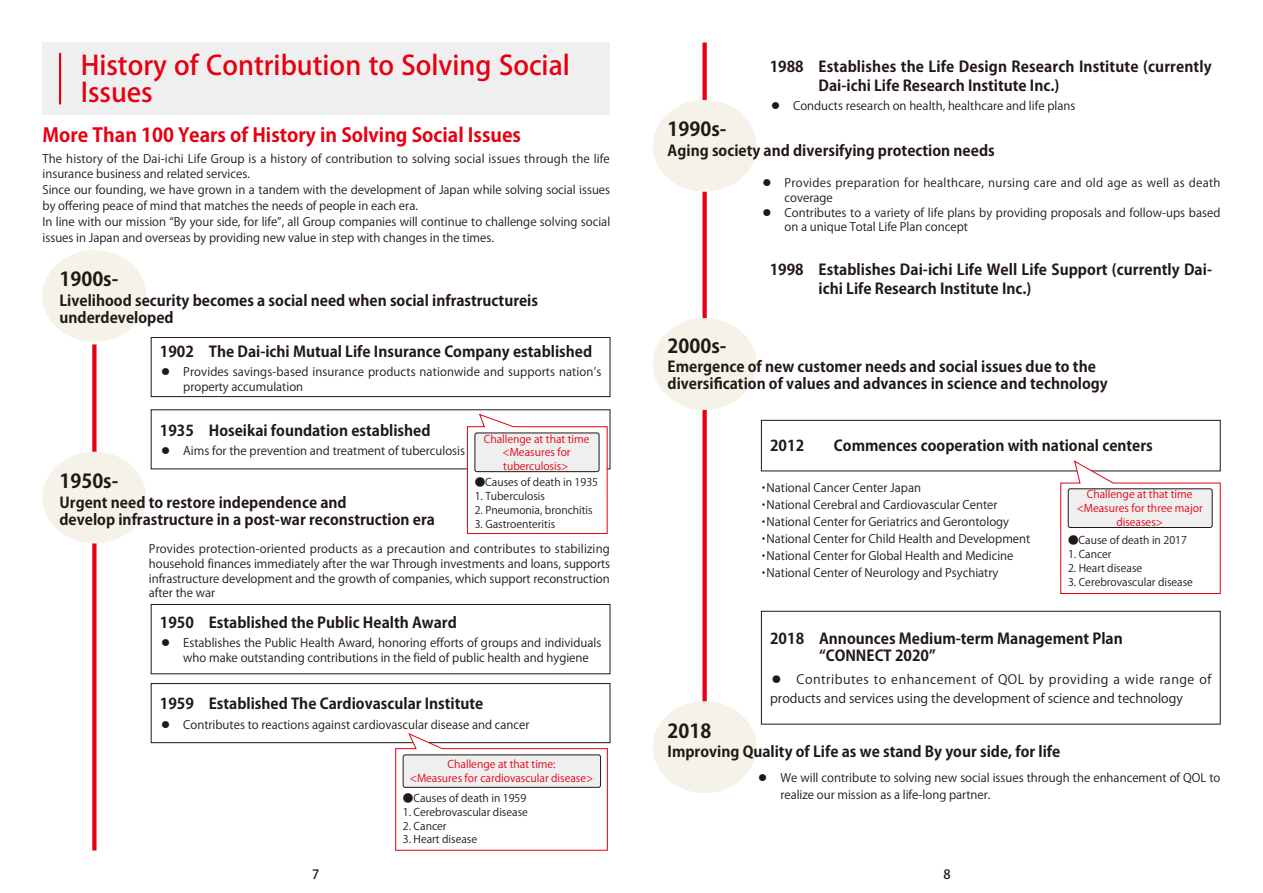
<style>
.page{position:relative;width:1263px;height:893px;background:#fff}
.page>*{position:absolute;margin:0;border:0;box-sizing:border-box;transform-origin:0 0}
.t1{font:500 26.55px/26.5px "Koz Go Pr 6 N";color:#e60012}
.t2{font:700 19.2px "Koz Go Pr 6 N";color:#e60012}
.t3{font:700 19.2px "Koz Go Pr 6 N";color:#221815}
.t4{font:700 14.85px/17px "Koz Go Pr 6 N";color:#221815}
.t5{font:12.75px/19.2px "Koz Go Pr 6 N";color:#221815}
.t6{font:500 12.75px "Koz Go Pr 6 N";color:#221815}
.t7{font:11.7px/17px "Koz Go Pr 6 N";color:#221815}
.t8{font:11.7px "Koz Go Pr 6 N";letter-spacing:.025em;color:#221815}
.t9{font:10.65px "Koz Go Pr 6 N";color:#221815}
.t10{font:10.65px/13.8px "Koz Go Pr 6 N";color:#e60012;text-align:center}
</style>
<div class="page">
<div style="left:92px;top:344px;width:5px;height:506px;background:#e60012"></div>
<div style="left:702px;top:43px;width:5px;height:739px;background:#e60012"></div>
<div style="left:653px;top:701px;width:103px;height:92px;background:#f5f2e9;border-radius:50%"></div>
<div style="left:653px;top:100px;width:103px;height:92px;background:#f5f2e9;border-radius:50%"></div>
<div style="left:653px;top:318px;width:103px;height:92px;background:#f5f2e9;border-radius:50%"></div>
<div style="left:43px;top:250px;width:103px;height:92px;background:#f5f2e9;border-radius:50%"></div>
<div style="left:43px;top:452px;width:103px;height:91px;background:#f5f2e9;border-radius:50%"></div>
<div style="left:43px;top:43px;width:567px;height:72px;background:#efefef"></div>
<hr style="left:59px;top:53px;width:2px;height:51px;background:#e60012">
<div style="left:151px;top:337px;width:459px;height:60px;border:1px solid #221815"></div>
<div style="left:151px;top:604px;width:459px;height:70px;border:1px solid #221815"></div>
<div style="left:761px;top:420px;width:459px;height:51px;border:1px solid #221815"></div>
<div style="left:761px;top:611px;width:459px;height:113px;border:1px solid #221815"></div>
<div style="left:151px;top:683px;width:459px;height:60px;border:1px solid #221815"></div>
<svg style="left:1060px;top:460px;width:161px;height:134px"></svg>
<svg style="left:395px;top:733px;width:213px;height:118px"></svg>
<div style="left:1068px;top:489px;width:144px;height:38px;background:#efefef;border-radius:2px"></div>
<div style="left:1068px;top:489px;width:144px;height:39px;border:1px solid #221815;border-radius:2px"></div>
<div style="left:403px;top:755px;width:197px;height:32px;background:#efefef;border-radius:2px"></div>
<div style="left:403px;top:755px;width:198px;height:32px;border:1px solid #221815;border-radius:2px"></div>
<svg style="left:467px;top:414px;width:140px;height:120px"></svg>
<div style="left:475px;top:433px;width:124px;height:39px;background:#efefef;border-radius:2px"></div>
<div style="left:475px;top:433px;width:124px;height:39px;border:1px solid #221815;border-radius:2px"></div>
<h1 class="t1" style="left:81px;top:53px;width:491px">History of Contribution to Solving Social<br>Issues</h1>
<h2 class="t2" style="left:43px;top:124px;width:480px">More Than 100 Years of History in Solving Social Issues</h2>
<p class="t7" style="left:43px;top:151px;width:569px;line-height:15.9px">The history of the Dai-ichi Life Group is a history of contribution to solving social issues through the life insurance business and related services.<br>Since our founding, we have grown in a tandem with the development of Japan while solving social issues by offering peace of mind that matches the needs of people in each era.<br>In line with our mission “By your side, for life”, all Group companies will continue to challenge solving social issues in Japan and overseas by providing new value in step with changes in the times.</p>
<h2 class="t3" style="left:60px;top:269px;width:60px">1900s-</h2>
<p class="t4" style="left:60px;top:292px;width:480px">Livelihood security becomes a social need when social infrastructureis underdeveloped</p>
<p class="t4" style="left:160px;top:343px;width:434px">1902　The Dai-ichi Mutual Life Insurance Company established</p>
<p class="t7" style="left:183px;top:364px;width:419px;line-height:14.9px;text-indent:-23px">⃝　Provides savings-based insurance products nationwide and supports nation’s property accumulation</p>
<h2 class="t3" style="left:60px;top:470px;width:60px">1950s-</h2>
<p class="t4" style="left:160px;top:422px;width:272px">1935　Hoseikai foundation established</p>
<p class="t7" style="left:160px;top:442px;width:307px">⃝　Aims for the prevention and treatment of tuberculosis</p>
<p class="t4" style="left:60px;top:494px;width:377px">Urgent need to restore independence and<br>develop infrastructure in a post-war reconstruction era</p>
<p class="t10" style="left:484px;top:432px;width:107px">Challenge at that time &lt;Measures for tuberculosis&gt;</p>
<p class="t9" style="left:475px;top:476px;width:125px">●Causes of death in 1935</p>
<p class="t9" style="left:475px;top:490px;width:72px">1. Tuberculosis</p>
<p class="t9" style="left:475px;top:504px;width:120px">2. Pneumonia, bronchitis</p>
<p class="t9" style="left:475px;top:518px;width:82px">3. Gastroenteritis</p>
<p class="t7" style="left:149px;top:541px;width:463px;line-height:14.9px;text-align:justify">Provides protection-oriented products as a precaution and contributes to stabilizing household finances immediately after the war Through investments and loans, supports infrastructure development and the growth of companies, which support reconstruction after the war</p>
<p class="t4" style="left:160px;top:614px;width:298px">1950　Established the Public Health Award</p>
<p class="t7" style="left:183px;top:636px;width:419px;line-height:14.9px;text-indent:-23px">⃝　Establishes the Public Health Award, honoring efforts of groups and individuals who make outstanding contributions in the field of public health and hygiene</p>
<p class="t4" style="left:160px;top:696px;width:325px">1959　Established The Cardiovascular Institute</p>
<p class="t7" style="left:160px;top:716px;width:371px">⃝　Contributes to reactions against cardiovascular disease and cancer</p>
<p class="t10" style="left:410px;top:758px;width:185px">Challenge at that time:<br>&lt;Measures for cardiovascular disease&gt;</p>
<p class="t9" style="left:403px;top:792px;width:125px">●Causes of death in 1959</p>
<p class="t9" style="left:403px;top:806px;width:127px">1. Cerebrovascular disease</p>
<p class="t9" style="left:403px;top:820px;width:45px">2. Cancer</p>
<p class="t9" style="left:403px;top:833px;width:76px">3. Heart disease</p>
<h2 class="t3" style="left:668px;top:118px;width:60px">1990s-</h2>
<p class="t4" style="left:819px;top:57px;width:394px;line-height:19.2px;text-indent:-49px">1988　Establishes the Life Design Research Institute (currently<br>Dai-ichi Life Research Institute Inc.)</p>
<p class="t7" style="left:770px;top:98px;width:307px">⃝　Conducts research on health, healthcare and life plans</p>
<p class="t4" style="left:668px;top:142px;width:329px">Aging society and diversifying protection needs</p>
<p class="t8" style="left:761px;top:176px;width:461px">⃝　Provides preparation for healthcare, nursing care and old age as well as death</p>
<p class="t7" style="left:784px;top:189px;width:50px">coverage</p>
<p class="t7" style="left:761px;top:204px;width:461px">⃝　Contributes to a variety of life plans by providing proposals and follow-ups based</p>
<p class="t7" style="left:784px;top:219px;width:185px">on a unique Total Life Plan concept</p>
<h2 class="t3" style="left:668px;top:335px;width:60px">2000s-</h2>
<p class="t4" style="left:819px;top:260px;width:395px;line-height:19.2px;text-indent:-49px">1998　Establishes Dai-ichi Life Well Life Support (currently Dai&shy;ichi Life Research Institute Inc.)</p>
<p class="t4" style="left:668px;top:359px;width:442px">Emergence of new customer needs and social issues due to the diversification of values and advances in science and technology</p>
<p class="t4" style="left:770px;top:438px;width:384px">2012　　Commences cooperation with national centers</p>
<p class="t7" style="left:758px;top:479px;width:274px">・National Cancer Center Japan<br>・National Cerebral and Cardiovascular Center・National Center for Geriatrics and Gerontology・National Center for Child Health and Development・National Center for Global Health and Medicine・National Center of Neurology and Psychiatry</p>
<p class="t10" style="left:1077px;top:488px;width:127px">Challenge at that time &lt;Measures for three major diseases&gt;</p>
<p class="t9" style="left:1068px;top:534px;width:120px">●Cause of death in 2017</p>
<p class="t9" style="left:1068px;top:548px;width:45px">1. Cancer</p>
<p class="t9" style="left:1068px;top:562px;width:76px">2. Heart disease</p>
<p class="t9" style="left:1068px;top:576px;width:127px">3. Cerebrovascular disease</p>
<h2 class="t3" style="left:668px;top:720px;width:45px">2018</h2>
<p class="t4" style="left:819px;top:630px;width:305px;text-indent:-49px">2018　Announces Medium-term Management Plan “CONNECT 2020”</p>
<p class="t5" style="left:770px;top:670px;width:443px">⃝　Contributes to enhancement of QOL by providing a wide range of products and services using the development of science and technology</p>
<p class="t4" style="left:668px;top:744px;width:394px">Improving Quality of Life as we stand By your side, for life</p>
<p class="t7" style="left:780px;top:770px;width:442px;text-indent:-23px">⃝　We will contribute to solving new social issues through the enhancement of QOL to realize our mission as a life-long partner.</p>
<p class="t6" style="left:312px;top:867px;width:9px">7</p>
<p class="t6" style="left:944px;top:867px;width:9px">8</p>
</div>
